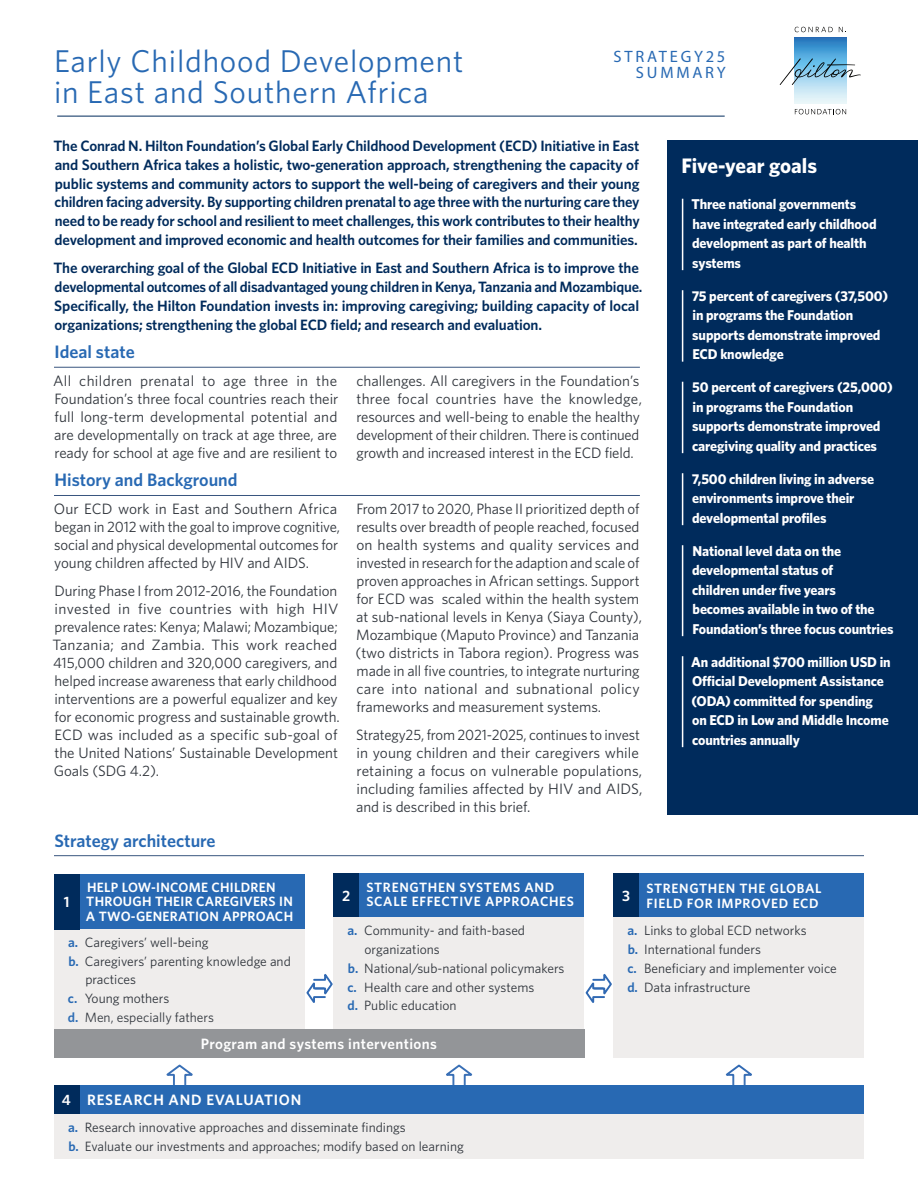
<style>
.page{position:relative;width:918px;height:1188px;background:#fff}
.page>*{position:absolute;margin:0;border:0;box-sizing:border-box;transform-origin:0 0}
.Brief_Main_Header{font:31.5px/30.8px "Whitney HTF";letter-spacing:.025em;color:#2869b3}
.Stat_Heading{font:700 21px "Whitney HTF";color:#fff}
.Stat_Heading_-_Divider{font:600 18px "Whitney HTF";color:#2869b3}
.H2_-_No_divider{font:16.5px/16.5px "Myriad Pro";letter-spacing:.17em;color:#2869b3;text-align:right}
.Text_10-13_Justified{font:15px/18px "Whitney HTF";letter-spacing:-.005em;color:#2f343b}
.Elevator_Pitch{font:600 15px/18.8px "Whitney HTF";letter-spacing:-.01em;color:#002b5c;text-align:justify}
.Text_9_13_ragged{font:600 15px "Whitney HTF";letter-spacing:.025em;color:#fff}
.Text_9_13_ragged-2{font:600 15px "Whitney HTF";letter-spacing:.05em;color:#fff}
._5_Year_Goal_Text_new{font:700 14.25px/19.5px "Whitney HTF";letter-spacing:-.01em;color:#fff}
.Bullets_-_Lettered{font:13.5px/18.8px "Whitney HTF";color:#2f343b}
.t1{font:600 13.5px/14.7px "Whitney HTF";letter-spacing:.05em;color:#fff}
.t2{font:600 13.5px/14.7px "Whitney HTF";letter-spacing:.025em;color:#fff}
.s1{font-weight:600;color:#2869b3}
</style>
<div class="page">
<div style="left:667px;top:140px;width:251px;height:674px;background:#002b5c"></div>
<hr style="left:54px;top:367px;width:586px;height:1px;background:#39557f">
<hr style="left:54px;top:495px;width:586px;height:1px;background:#39557f">
<hr style="left:682px;top:199px;width:1px;height:71px;background:#fff">
<hr style="left:682px;top:290px;width:1px;height:72px;background:#fff">
<hr style="left:682px;top:382px;width:1px;height:71px;background:#fff">
<hr style="left:682px;top:473px;width:1px;height:52px;background:#fff">
<hr style="left:682px;top:545px;width:1px;height:91px;background:#fff">
<hr style="left:682px;top:656px;width:1px;height:91px;background:#fff">
<div style="left:613px;top:874px;width:251px;height:43px;background:#2869b3"></div>
<hr style="left:54px;top:855px;width:810px;height:1px;background:#39557f">
<div style="left:28px;top:848px;width:302px;height:107px;background:#fff"></div>
<div style="left:54px;top:874px;width:251px;height:55px;background:#2869b3"></div>
<div style="left:54px;top:1086px;width:810px;height:28px;background:#2869b3"></div>
<div style="left:613px;top:917px;width:251px;height:141px;background:#efedec"></div>
<div style="left:54px;top:1114px;width:810px;height:45px;background:#efedec"></div>
<div style="left:54px;top:929px;width:251px;height:101px;background:#efedec"></div>
<div style="left:308px;top:848px;width:302px;height:94px;background:#fff"></div>
<div style="left:333px;top:874px;width:251px;height:43px;background:#2869b3"></div>
<div style="left:333px;top:917px;width:251px;height:113px;background:#efedec"></div>
<div style="left:54px;top:874px;width:26px;height:55px;background:#002b5c"></div>
<div style="left:54px;top:1086px;width:26px;height:28px;background:#002b5c"></div>
<div style="left:333px;top:874px;width:26px;height:43px;background:#002b5c"></div>
<div style="left:613px;top:874px;width:26px;height:43px;background:#002b5c"></div>
<svg style="left:306px;top:975px;width:27px;height:27px"></svg>
<svg style="left:585px;top:975px;width:27px;height:27px"></svg>
<div style="left:28px;top:1004px;width:582px;height:79px;background:#fff;opacity:.17"></div>
<div style="left:54px;top:1030px;width:530px;height:28px;background:#939598"></div>
<svg style="left:795px;top:37px;width:51px;height:67px;background:#85bce1"></svg>
<svg style="left:795px;top:27px;width:38px;height:5px"></svg>
<svg style="left:839px;top:27px;width:7px;height:5px"></svg>
<svg style="left:780px;top:58px;width:81px;height:27px"></svg>
<svg style="left:795px;top:109px;width:51px;height:5px"></svg>
<hr style="left:57px;top:116px;width:668px;height:1px;background:#002b5c">
<p class="Brief_Main_Header" style="left:54px;top:45px;width:411px">Early Childhood Development in East and Southern Africa</p>
<p class="H2_-_No_divider" style="left:613px;top:48px;width:114px">STRATEGY25<br>SUMMARY</p>
<p class="Elevator_Pitch" style="left:54px;top:136px;width:588px">The Conrad N. Hilton Foundation’s Global Early Childhood Development (ECD) Initiative in East and Southern Africa takes a holistic, two-generation approach, strengthening the capacity of public systems and community actors to support the well-being of caregivers and their young children facing adversity. By supporting children prenatal to age three with the nurturing care they need to be ready for school and resilient to meet challenges, this work contributes to their healthy development and improved economic and health outcomes for their families and communities.</p>
<p class="Elevator_Pitch" style="left:54px;top:258px;width:590px;text-align:left">The overarching goal of the Global ECD Initiative in East and Southern Africa is to improve the developmental outcomes of all disadvantaged young children in Kenya, Tanzania and Mozambique.<br>Specifically, the Hilton Foundation invests in: improving caregiving; building capacity of local organizations; strengthening the global ECD field; and research and evaluation.</p>
<p class="Stat_Heading_-_Divider" style="left:55px;top:341px;width:82px">Ideal state</p>
<p class="Text_10-13_Justified" style="left:53px;top:371px;width:287px;text-align:justify">All children prenatal to age three in the Foundation’s three focal countries reach their full long-term developmental potential and are developmentally on track at age three, are ready for school at age five and are resilient to</p>
<p class="Text_10-13_Justified" style="left:356px;top:371px;width:287px">challenges. All caregivers in the Foundation’s three focal countries have the knowledge, resources and well-being to enable the healthy development of their children. There is continued growth and increased interest in the ECD field.</p>
<p class="Stat_Heading_-_Divider" style="left:54px;top:469px;width:185px">History and Background</p>
<p class="Text_10-13_Justified" style="left:54px;top:500px;width:288px">Our ECD work in East and Southern Africa began in 2012 with the goal to improve cognitive, social and physical developmental outcomes for young children affected by HIV and AIDS.</p>
<p class="Text_10-13_Justified" style="left:53px;top:581px;width:289px">During Phase I from 2012-2016, the Foundation invested in five countries with high HIV prevalence rates: Kenya; Malawi; Mozambique; Tanzania; and Zambia. This work reached 415,000 children and 320,000 caregivers, and helped increase awareness that early childhood interventions are a powerful equalizer and key for economic progress and sustainable growth.<br>ECD was included as a specific sub-goal of the United Nations’ Sustainable Development Goals (SDG 4.2).</p>
<p class="Text_10-13_Justified" style="left:355px;top:500px;width:288px">From 2017 to 2020, Phase II prioritized depth of results over breadth of people reached, focused on health systems and quality services and invested in research for the adaption and scale of proven approaches in African settings. Support for ECD was scaled within the health system at sub-national levels in Kenya (Siaya County), Mozambique (Maputo Province) and Tanzania (two districts in Tabora region). Progress was made in all five countries, to integrate nurturing care into national and subnational policy frameworks and measurement systems.</p>
<p class="Text_10-13_Justified" style="left:356px;top:725px;width:288px">Strategy25, from 2021-2025, continues to invest in young children and their caregivers while retaining a focus on vulnerable populations, including families affected by HIV and AIDS, and is described in this brief.</p>
<p class="Stat_Heading" style="left:682px;top:153px;width:137px">Five-year goals</p>
<p class="_5_Year_Goal_Text_new" style="left:692px;top:194px;width:187px">Three national governments have integrated early childhood development as part of health systems</p>
<p class="_5_Year_Goal_Text_new" style="left:692px;top:285px;width:198px">75 percent of caregivers (37,500) in programs the Foundation supports demonstrate improved<br>ECD knowledge</p>
<p class="_5_Year_Goal_Text_new" style="left:692px;top:377px;width:202px">50 percent of caregivers (25,000) in programs the Foundation supports demonstrate improved caregiving quality and practices</p>
<p class="_5_Year_Goal_Text_new" style="left:692px;top:468px;width:184px">7,500 children living in adverse environments improve their developmental profiles</p>
<p class="_5_Year_Goal_Text_new" style="left:692px;top:540px;width:203px">National level data on the developmental status of<br>children under five years<br>becomes available in two of the<br>Foundation’s three focus countries</p>
<p class="_5_Year_Goal_Text_new" style="left:691px;top:651px;width:201px">An additional $700 million USD in<br>Official Development Assistance (ODA) committed for spending on ECD in Low and Middle Income countries annually</p>
<p class="Stat_Heading_-_Divider" style="left:54px;top:830px;width:163px">Strategy architecture</p>
<h5 class="t2" style="left:86px;top:879px;width:209px">HELP LOW-INCOME CHILDREN<br>THROUGH THEIR CAREGIVERS IN<br>A TWO-GENERATION APPROACH</h5>
<p class="Text_9_13_ragged" style="left:64px;top:893px;width:7px">1</p>
<p class="Bullets_-_Lettered" style="left:68px;top:933px;width:142px"><span class="s1">a.</span> Caregivers’ well-being</p>
<p class="Bullets_-_Lettered" style="left:85px;top:951px;width:207px;text-indent:-17px"><span class="s1">b.</span> Caregivers’ parenting knowledge and practices</p>
<p class="Bullets_-_Lettered" style="left:68px;top:989px;width:103px"><span class="s1">c.</span> Young mothers</p>
<p class="Bullets_-_Lettered" style="left:68px;top:1008px;width:147px"><span class="s1">d.</span> Men, especially fathers</p>
<h5 class="t1" style="left:366px;top:879px;width:209px">STRENGTHEN SYSTEMS AND<br>SCALE EFFECTIVE APPROACHES</h5>
<p class="Bullets_-_Lettered" style="left:365px;top:921px;width:162px;text-indent:-17px"><span class="s1">a.</span> Community- and faith-based organizations</p>
<p class="Bullets_-_Lettered" style="left:348px;top:958px;width:218px"><span class="s1">b.</span> National/sub-national policymakers</p>
<p class="Bullets_-_Lettered" style="left:347px;top:977px;width:189px"><span class="s1">c.</span> Health care and other systems</p>
<p class="Bullets_-_Lettered" style="left:347px;top:996px;width:111px"><span class="s1">d.</span> Public education</p>
<h5 class="t1" style="left:646px;top:881px;width:177px">STRENGTHEN THE GLOBAL<br>FIELD FOR IMPROVED ECD</h5>
<p class="Text_9_13_ragged" style="left:342px;top:887px;width:10px">2</p>
<p class="Text_9_13_ragged" style="left:622px;top:887px;width:9px">3</p>
<p class="Bullets_-_Lettered" style="left:627px;top:921px;width:181px"><span class="s1">a.</span> Links to global ECD networks</p>
<p class="Bullets_-_Lettered" style="left:628px;top:940px;width:135px"><span class="s1">b.</span> International funders</p>
<p class="Bullets_-_Lettered" style="left:627px;top:958px;width:211px"><span class="s1">c.</span> Beneficiary and implementer voice</p>
<p class="Bullets_-_Lettered" style="left:627px;top:977px;width:124px"><span class="s1">d.</span> Data infrastructure</p>
<p class="Text_9_13_ragged" style="left:62px;top:1091px;width:10px">4</p>
<p class="Text_9_13_ragged" style="left:201px;top:1035px;width:238px">Program and systems interventions</p>
<h5 class="Text_9_13_ragged-2" style="left:87px;top:1091px;width:216px">RESEARCH AND EVALUATION</h5>
<p class="Bullets_-_Lettered" style="left:68px;top:1118px;width:339px"><span class="s1">a.</span> Research innovative approaches and disseminate findings</p>
<p class="Bullets_-_Lettered" style="left:68px;top:1136px;width:397px"><span class="s1">b.</span> Evaluate our investments and approaches; modify based on learning</p>
</div>
